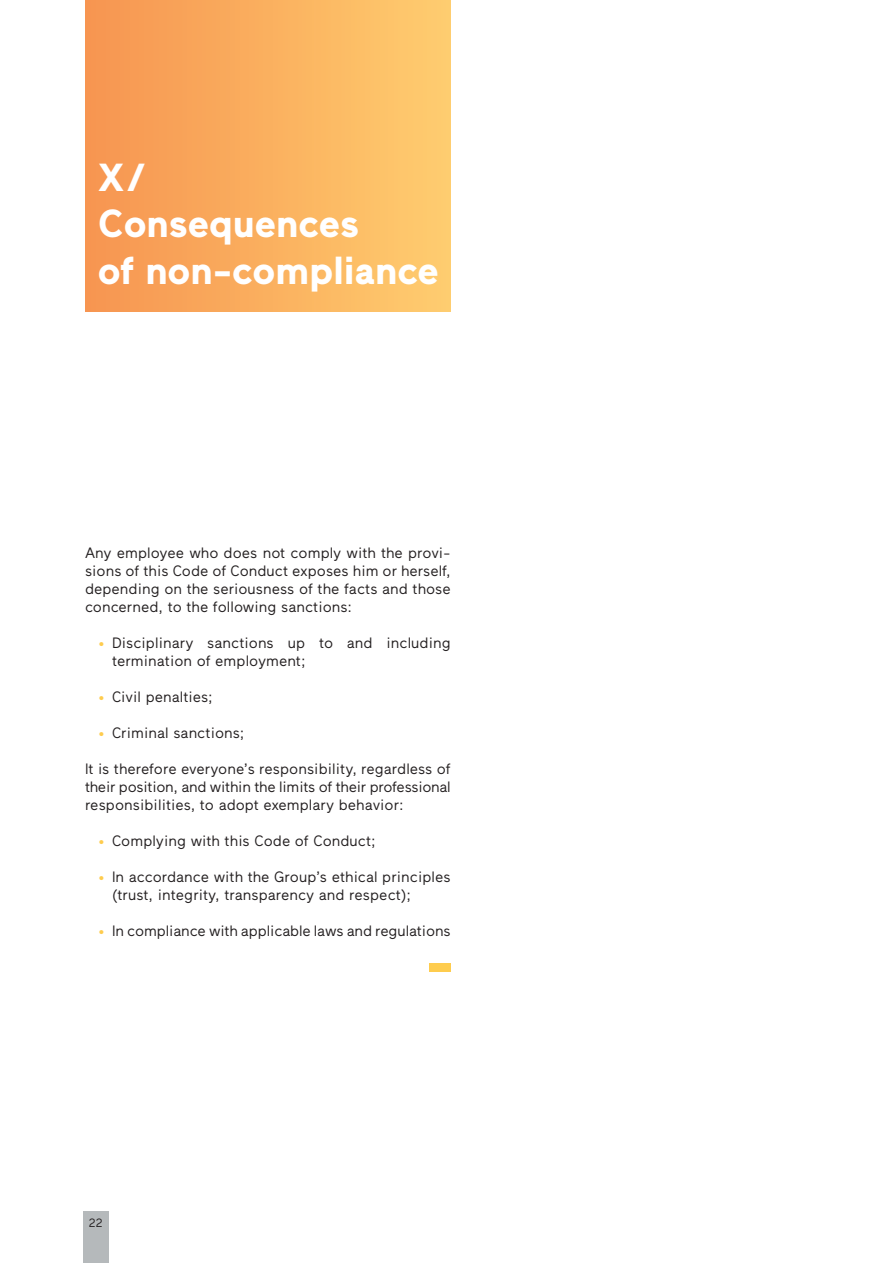
<style>
.page{position:relative;width:893px;height:1263px;background:#fff}
.page>*{position:absolute;margin:0;border:0;box-sizing:border-box;transform-origin:0 0}
.t1{font:700 39px/46.8px "Maax";color:#fff}
.t2{font:15px/18px "Maax";color:#231f20;text-align:justify}
.t3{font:12px "Maax";color:#231f20}
.s1{color:#fecc4e}
</style>
<div class="page">
<div style="left:83px;top:1212px;width:25px;height:51px;background:#b5b9bb"></div>
<div style="left:85px;top:0;width:366px;height:311px;background:linear-gradient(to right,#f69450,#ffcd6f)"></div>
<div style="left:429px;top:963px;width:22px;height:9px;background:#fecc4e"></div>
<h1 class="t1" style="left:98px;top:154px;width:343px">X/<br>Consequences<br>of non-compliance</h1>
<p class="t2" style="left:85px;top:544px;width:367px">Any employee who does not comply with the provi&shy;sions of this Code of Conduct exposes him or herself, depending on the seriousness of the facts and those concerned, to the following sanctions:</p>
<p class="t2" style="left:112px;top:634px;width:340px;text-indent:-14px"><span class="s1">•</span> Disciplinary sanctions up to and including termination of employment;</p>
<p class="t2" style="left:99px;top:688px;width:116px"><span class="s1">•</span> Civil penalties;</p>
<p class="t2" style="left:99px;top:724px;width:147px"><span class="s1">•</span> Criminal sanctions;</p>
<p class="t2" style="left:85px;top:760px;width:367px">It is therefore everyone’s responsibility, regardless of their position, and within the limits of their professional responsibilities, to adopt exemplary behavior:</p>
<p class="t2" style="left:99px;top:832px;width:279px"><span class="s1">•</span> Complying with this Code of Conduct;</p>
<p class="t2" style="left:112px;top:868px;width:340px;text-indent:-14px"><span class="s1">•</span> In accordance with the Group’s ethical principles (trust, integrity, transparency and respect);</p>
<p class="t2" style="left:99px;top:922px;width:354px"><span class="s1">•</span> In compliance with applicable laws and regulations</p>
<p class="t3" style="left:89px;top:1216px;width:15px">22</p>
</div>
